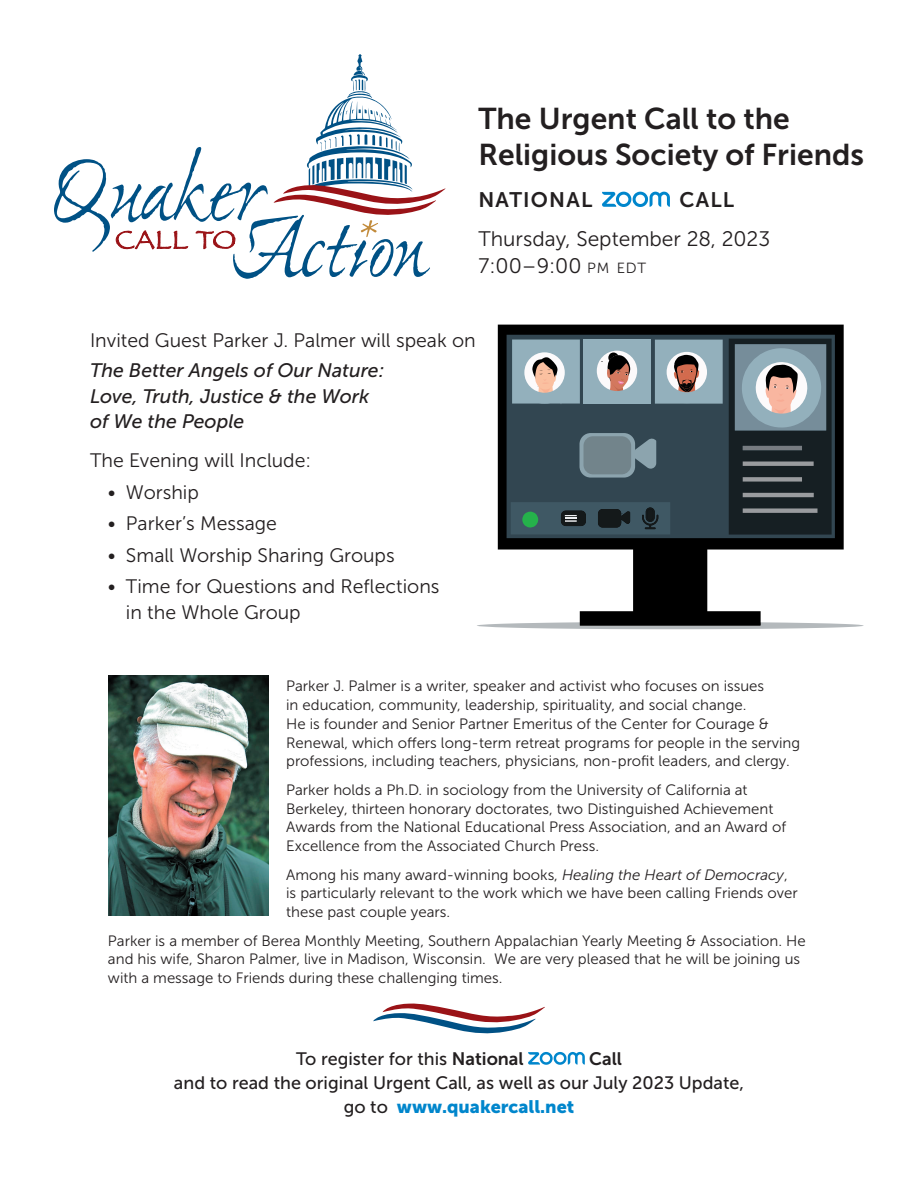
<style>
.page{position:relative;width:918px;height:1188px;background:#fff}
.page>*{position:absolute;margin:0;border:0;box-sizing:border-box;transform-origin:0 0}
.t1{font:30px/36px "Museo Sans 700";color:#231f20}
.t2{font:21px/27px "Museo Sans 300";color:#231f20}
.t3{font:21px "Museo Sans 700";letter-spacing:.055em;color:#231f20}
.t4{font:19.5px/25.5px "Museo Sans 300";color:#231f20}
.t5{font:italic 19.5px/25.5px "Museo Sans 500";color:#231f20}
.t6{font:18px "Museo Sans 500";color:#231f20}
.t7{font:18px "Museo Sans 900";color:#0086cc}
.t8{font:18px "Museo Sans 700";color:#231f20}
.t9{font:15px/18.8px "Museo Sans 300";color:#231f20}
.s1{font-size:14.7px}
.s2{font-style:italic}
.s3{font-family:"Museo Sans 700"}
.s4{font-family:"Museo Sans 500";color:#231f20}
</style>
<div class="page">
<svg style="left:602px;top:192px;width:68px;height:15px"></svg>
<svg style="left:373px;top:1003px;width:172px;height:31px"></svg>
<svg style="left:528px;top:1052px;width:57px;height:13px"></svg>
<svg style="left:54px;top:54px;width:391px;height:225px"></svg>
<img style="left:108px;top:675px;width:160px;height:240px">
<svg style="left:498px;top:325px;width:346px;height:14px;fill:#000"></svg>
<svg style="left:477px;top:339px;width:387px;height:290px"></svg>
<div style="left:584px;top:436px;width:47px;height:38px;background:#72848b;border-radius:10px"></div>
<h1 class="t1" style="left:478px;top:101px;width:387px">The Urgent Call to the<br>Religious Society of Friends</h1>
<h2 class="t3" style="left:478px;top:188px;width:115px">NATIONAL</h2>
<h2 class="t3" style="left:680px;top:188px;width:56px">CALL</h2>
<h2 class="t2" style="left:478px;top:225px;width:293px">Thursday, September 28, 2023<br>7:00–9:00 <span class="s1">pm edt</span></h2>
<h3 class="t4" style="left:90px;top:328px;width:387px">Invited Guest Parker J. Palmer will speak on</h3>
<h3 class="t5" style="left:90px;top:358px;width:296px">The Better Angels of Our Nature:<br>Love, Truth, Justice &amp; the Work of We the People</h3>
<h3 class="t4" style="left:90px;top:448px;width:223px">The Evening will Include:</h3>
<h3 class="t4" style="left:108px;top:479px;width:92px">• Worship</h3>
<h3 class="t4" style="left:108px;top:511px;width:171px">• Parker’s Message</h3>
<h3 class="t4" style="left:108px;top:542px;width:288px">• Small Worship Sharing Groups</h3>
<h3 class="t4" style="left:126px;top:574px;width:315px;text-indent:-18px">• Time for Questions and Reflections in the Whole Group</h3>
<p class="t9" style="left:286px;top:677px;width:516px">Parker J. Palmer is a writer, speaker and activist who focuses on issues<br>in education, community, leadership, spirituality, and social change.<br>He is founder and Senior Partner Emeritus of the Center for Courage &amp; Renewal, which offers long-term retreat programs for people in the serving professions, including teachers, physicians, non-profit leaders, and clergy.</p>
<p class="t9" style="left:286px;top:780px;width:502px">Parker holds a Ph.D. in sociology from the University of California at Berkeley, thirteen honorary doctorates, two Distinguished Achievement Awards from the National Educational Press Association, and an Award of Excellence from the Associated Church Press.</p>
<p class="t9" style="left:286px;top:865px;width:513px">Among his many award-winning books, <span class="s2">Healing the Heart of Democracy</span>, is particularly relevant to the work which we have been calling Friends over these past couple years.</p>
<p class="t9" style="left:108px;top:931px;width:699px">Parker is a member of Berea Monthly Meeting, Southern Appalachian Yearly Meeting &amp; Association. He and his wife, Sharon Palmer, live in Madison, Wisconsin. We are very pleased that he will be joining us with a message to Friends during these challenging times.</p>
<p class="t6" style="left:296px;top:1049px;width:229px">To register for this <span class="s3">National</span></p>
<p class="t8" style="left:589px;top:1049px;width:34px">Call</p>
<p class="t6" style="left:174px;top:1073px;width:572px">and to read the original Urgent Call, as well as our July 2023 Update,</p>
<p class="t7" style="left:344px;top:1096px;width:232px"><span class="s4">go to</span> www.quakercall.net</p>
</div>
